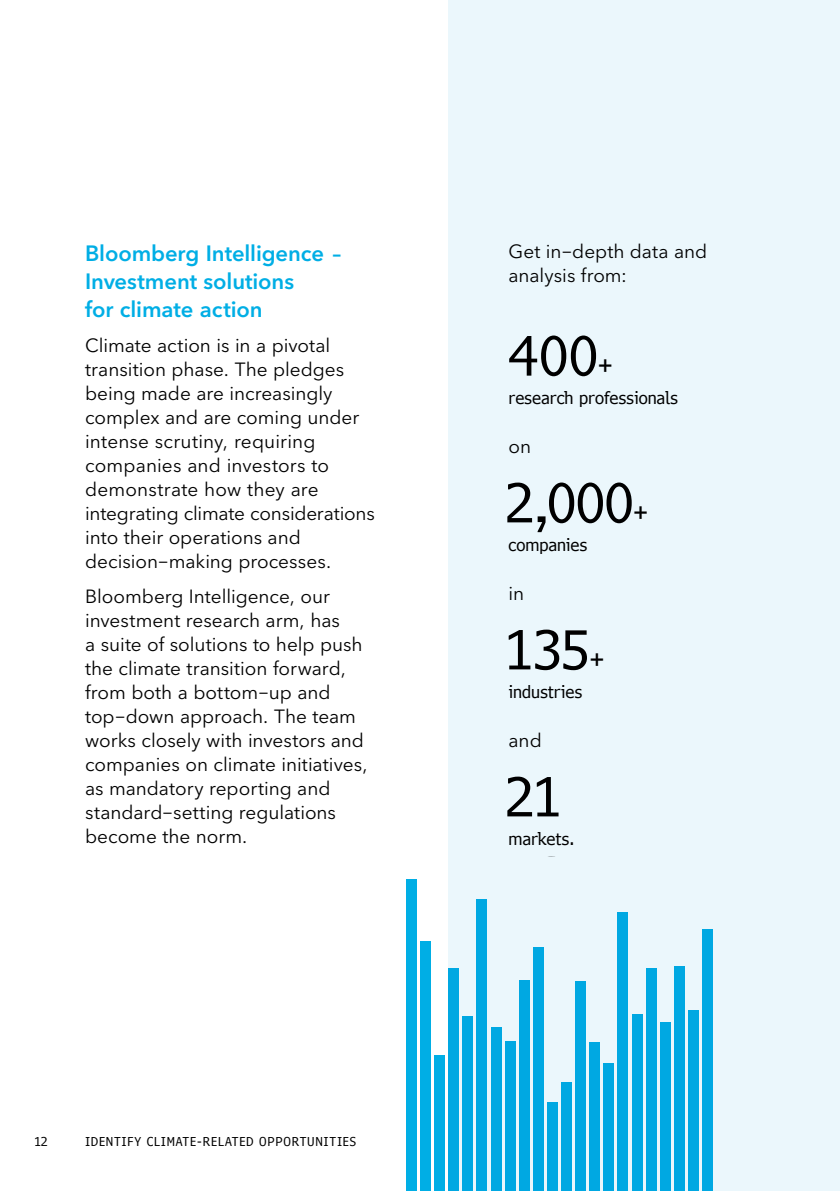
<style>
.page{position:relative;width:840px;height:1191px;background:#fff}
.page>*{position:absolute;margin:0;border:0;box-sizing:border-box;transform-origin:0 0}
.t1{font:104.6px "Bloomberg Fixed Unicode I";color:#010101;scale:1.56 1}
.t2{font:52px "Bloomberg Fixed Unicode I";letter-spacing:-.01em;color:#000}
.t3{font:600 22px/28px "Avenir Next M For BBG";letter-spacing:-.005em;color:#00aee5}
.t4{font:19px/24px "Avenir Next M For BBG";color:#000}
.t5{font:16px "Bloomberg Prop Unicode I";letter-spacing:-.01em;color:#000}
.t6{font:12px "Bloomberg Prop Unicode I";letter-spacing:.06em;color:#000}
.s1{font-size:28px}
</style>
<div class="page">
<div style="left:448px;top:0;width:391px;height:1191px;background:#ebf7fc"></div>
<svg style="left:416px;top:879px;width:283px;height:312px"></svg>
<div style="left:406px;top:878px;width:10px;height:313px;background:#00aee5"></div>
<div style="left:420px;top:941px;width:10px;height:250px;background:#00aee5"></div>
<div style="left:434px;top:1055px;width:10px;height:136px;background:#00aee5"></div>
<div style="left:448px;top:968px;width:10px;height:223px;background:#00aee5"></div>
<div style="left:462px;top:1015px;width:11px;height:176px;background:#00aee5"></div>
<div style="left:476px;top:899px;width:11px;height:292px;background:#00aee5"></div>
<div style="left:490px;top:1027px;width:11px;height:164px;background:#00aee5"></div>
<div style="left:504px;top:1041px;width:11px;height:150px;background:#00aee5"></div>
<div style="left:518px;top:980px;width:11px;height:211px;background:#00aee5"></div>
<div style="left:532px;top:946px;width:11px;height:245px;background:#00aee5"></div>
<div style="left:547px;top:1102px;width:10px;height:89px;background:#00aee5"></div>
<div style="left:561px;top:1082px;width:10px;height:109px;background:#00aee5"></div>
<div style="left:575px;top:981px;width:10px;height:210px;background:#00aee5"></div>
<div style="left:589px;top:1042px;width:10px;height:149px;background:#00aee5"></div>
<div style="left:603px;top:1063px;width:10px;height:128px;background:#00aee5"></div>
<div style="left:617px;top:912px;width:11px;height:279px;background:#00aee5"></div>
<div style="left:631px;top:1013px;width:11px;height:178px;background:#00aee5"></div>
<div style="left:645px;top:968px;width:11px;height:223px;background:#00aee5"></div>
<div style="left:659px;top:1022px;width:11px;height:169px;background:#00aee5"></div>
<div style="left:673px;top:965px;width:11px;height:226px;background:#00aee5"></div>
<div style="left:687px;top:1010px;width:11px;height:181px;background:#00aee5"></div>
<div style="left:702px;top:929px;width:10px;height:262px;background:#00aee5"></div>
<p class="t3" style="left:85px;top:239px;width:260px">Bloomberg Intelligence –<br>Investment solutions<br>for climate action</p>
<p class="t4" style="left:85px;top:333px;width:291px">Climate action is in a pivotal transition phase. The pledges being made are increasingly complex and are coming under intense scrutiny, requiring companies and investors to demonstrate how they are integrating climate considerations into their operations and decision-making processes.</p>
<p class="t4" style="left:85px;top:584px;width:284px">Bloomberg Intelligence, our investment research arm, has<br>a suite of solutions to help push the climate transition forward, from both a bottom-up and top-down approach. The team works closely with investors and companies on climate initiatives, as mandatory reporting and standard-setting regulations become the norm.</p>
<p class="t6" style="left:34px;top:1133px;width:15px">12</p>
<p class="t6" style="left:85px;top:1133px;width:272px">IDENTIFY CLIMATE-RELATED OPPORTUNITIES</p>
<p class="t4" style="left:508px;top:240px;width:200px">Get in-depth data and analysis from:</p>
<h2 class="t2" style="left:508px;top:324px;width:106px">400<span class="s1">+</span></h2>
<p class="t5" style="left:508px;top:388px;width:171px">research professionals</p>
<h1 class="t1" style="left:477px;top:862px;width:323px;rotate:-90deg">6,000+</h1>
<p class="t4" style="left:508px;top:434px;width:24px">on</p>
<h2 class="t2" style="left:504px;top:471px;width:146px">2,000<span class="s1">+</span></h2>
<p class="t5" style="left:508px;top:535px;width:80px">companies</p>
<p class="t4" style="left:508px;top:581px;width:17px">in</p>
<h2 class="t2" style="left:503px;top:618px;width:103px">135<span class="s1">+</span></h2>
<p class="t5" style="left:508px;top:682px;width:75px">industries</p>
<p class="t4" style="left:508px;top:728px;width:35px">and</p>
<h2 class="t2" style="left:504px;top:765px;width:58px">21</h2>
<p class="t5" style="left:508px;top:829px;width:67px">markets.</p>
</div>
